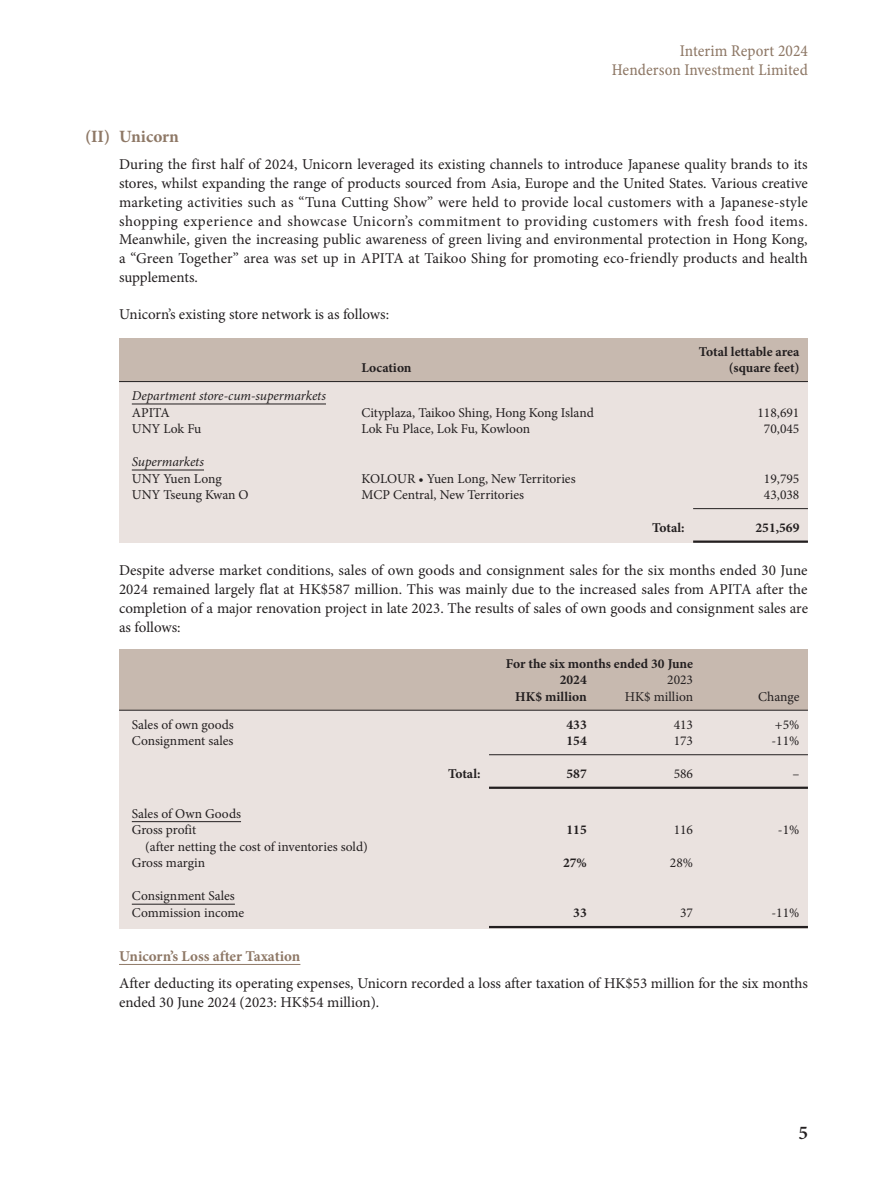
<style>
.page{position:relative;width:893px;height:1191px;background:#fff}
.page>*{position:absolute;margin:0;border:0;box-sizing:border-box;transform-origin:0 0}
.t1{font:600 19.5px "Minion Pro";color:#231f20}
.t2{font:700 17.25px "Minion Pro";color:#8e7866}
.t3{font:16.5px/19.2px "Minion Pro Cn Capt";letter-spacing:.005em;color:#8e7866;text-align:right}
.t4{font:15px/18.8px "Minion Pro";color:#231f20;text-align:justify}
.t5{font:700 15px "Minion Pro";color:#8e7866}
.t6{font:13.5px/16.5px "Minion Pro";color:#231f20}
.t7{font:700 13.5px/16.5px "Minion Pro";color:#231f20}
.t8{font:italic 13.5px "Minion Pro";letter-spacing:-.005em;color:#231f20}
</style>
<div class="page">
<div style="left:119px;top:689px;width:689px;height:239px;background:#eae2df"></div>
<div style="left:119px;top:650px;width:689px;height:60px;background:#c7b9af"></div>
<div style="left:119px;top:369px;width:689px;height:174px;background:#eae2df"></div>
<div style="left:119px;top:338px;width:689px;height:43px;background:#c7b9af"></div>
<hr style="left:119px;top:381px;width:689px;height:1px;background:#231f20">
<hr style="left:693px;top:508px;width:115px;height:1px;background:#231f20">
<hr style="left:693px;top:540px;width:115px;height:3px;background:#231f20">
<hr style="left:119px;top:710px;width:689px;height:1px;background:#231f20">
<hr style="left:489px;top:754px;width:319px;height:1px;background:#231f20">
<hr style="left:489px;top:786px;width:319px;height:3px;background:#231f20">
<hr style="left:489px;top:926px;width:319px;height:2px;background:#231f20">
<hr style="left:132px;top:403px;width:194px;height:1px;background:#231f20">
<hr style="left:132px;top:469px;width:72px;height:1px;background:#231f20">
<hr style="left:132px;top:821px;width:109px;height:1px;background:#231f20">
<hr style="left:132px;top:904px;width:103px;height:1px;background:#231f20">
<hr style="left:119px;top:964px;width:181px;height:1px;background:#8e7866">
<p class="t3" style="left:612px;top:42px;width:198px">Interim Report 2024<br>Henderson Investment Limited</p>
<p class="t2" style="left:85px;top:124px;width:95px">(II) Unicorn</p>
<p class="t4" style="left:119px;top:155px;width:690px">During the first half of 2024, Unicorn leveraged its existing channels to introduce Japanese quality brands to its stores, whilst expanding the range of products sourced from Asia, Europe and the United States. Various creative marketing activities such as “Tuna Cutting Show” were held to provide local customers with a Japanese-style shopping experience and showcase Unicorn’s commitment to providing customers with fresh food items.<br>Meanwhile, given the increasing public awareness of green living and environmental protection in Hong Kong, a “Green Together” area was set up in APITA at Taikoo Shing for promoting eco-friendly products and health supplements.</p>
<p class="t4" style="left:119px;top:305px;width:272px">Unicorn’s existing store network is as follows:</p>
<p class="t7" style="left:699px;top:343px;width:102px">Total lettable area</p>
<p class="t7" style="left:361px;top:359px;width:52px">Location</p>
<p class="t7" style="left:729px;top:359px;width:72px">(square feet)</p>
<p class="t8" style="left:132px;top:387px;width:196px">Department store-cum-supermarkets</p>
<p class="t6" style="left:132px;top:404px;width:40px">APITA</p>
<p class="t6" style="left:361px;top:404px;width:234px">Cityplaza, Taikoo Shing, Hong Kong Island</p>
<p class="t6" style="left:757px;top:404px;width:43px">118,691</p>
<p class="t6" style="left:132px;top:421px;width:71px">UNY Lok Fu</p>
<p class="t6" style="left:361px;top:421px;width:170px">Lok Fu Place, Lok Fu, Kowloon</p>
<p class="t6" style="left:764px;top:421px;width:37px">70,045</p>
<p class="t8" style="left:132px;top:453px;width:74px">Supermarkets</p>
<p class="t6" style="left:132px;top:470px;width:91px">UNY Yuen Long</p>
<p class="t6" style="left:361px;top:470px;width:216px">KOLOUR • Yuen Long, New Territories</p>
<p class="t6" style="left:764px;top:470px;width:37px">19,795</p>
<p class="t6" style="left:132px;top:487px;width:118px">UNY Tseung Kwan O</p>
<p class="t6" style="left:361px;top:487px;width:164px">MCP Central, New Territories</p>
<p class="t6" style="left:764px;top:487px;width:37px">43,038</p>
<p class="t7" style="left:652px;top:519px;width:34px">Total:</p>
<p class="t7" style="left:755px;top:519px;width:45px">251,569</p>
<p class="t4" style="left:119px;top:561px;width:690px">Despite adverse market conditions, sales of own goods and consignment sales for the six months ended 30 June 2024 remained largely flat at HK$587 million. This was mainly due to the increased sales from APITA after the completion of a major renovation project in late 2023. The results of sales of own goods and consignment sales are as follows:</p>
<p class="t7" style="left:560px;top:655px;width:135px;text-indent:-54px">For the six months ended 30 June<br>2024</p>
<p class="t6" style="left:667px;top:672px;width:27px">2023</p>
<p class="t7" style="left:515px;top:688px;width:73px">HK$ million</p>
<p class="t6" style="left:625px;top:688px;width:70px">HK$ million</p>
<p class="t6" style="left:758px;top:688px;width:43px">Change</p>
<p class="t6" style="left:132px;top:716px;width:104px">Sales of own goods</p>
<p class="t7" style="left:567px;top:716px;width:22px">433</p>
<p class="t6" style="left:674px;top:716px;width:21px">413</p>
<p class="t6" style="left:775px;top:716px;width:26px">+5%</p>
<p class="t6" style="left:132px;top:733px;width:103px">Consignment sales</p>
<p class="t7" style="left:567px;top:732px;width:22px">154</p>
<p class="t6" style="left:674px;top:733px;width:21px">173</p>
<p class="t6" style="left:771px;top:733px;width:29px">-11%</p>
<p class="t7" style="left:448px;top:765px;width:34px">Total:</p>
<p class="t7" style="left:567px;top:765px;width:22px">587</p>
<p class="t6" style="left:674px;top:765px;width:21px">586</p>
<p class="t6" style="left:792px;top:765px;width:9px">–</p>
<p class="t6" style="left:132px;top:805px;width:111px">Sales of Own Goods<br>Gross profit</p>
<p class="t7" style="left:567px;top:821px;width:22px">115</p>
<p class="t6" style="left:674px;top:822px;width:21px">116</p>
<p class="t6" style="left:778px;top:822px;width:23px">-1%</p>
<p class="t6" style="left:132px;top:838px;width:238px;text-indent:14px">(after netting the cost of inventories sold)<br>Gross margin</p>
<p class="t6" style="left:132px;top:888px;width:114px">Consignment Sales<br>Commission income</p>
<p class="t7" style="left:563px;top:854px;width:25px">27%</p>
<p class="t6" style="left:670px;top:855px;width:25px">28%</p>
<p class="t7" style="left:573px;top:904px;width:15px">33</p>
<p class="t6" style="left:680px;top:904px;width:14px">37</p>
<p class="t6" style="left:771px;top:904px;width:29px">-11%</p>
<p class="t5" style="left:119px;top:945px;width:183px">Unicorn’s Loss after Taxation</p>
<p class="t4" style="left:119px;top:973px;width:690px">After deducting its operating expenses, Unicorn recorded a loss after taxation of HK$53 million for the six months ended 30 June 2024 (2023: HK$54 million).</p>
<h1 class="t1" style="left:798px;top:1119px;width:11px">5</h1>
</div>
